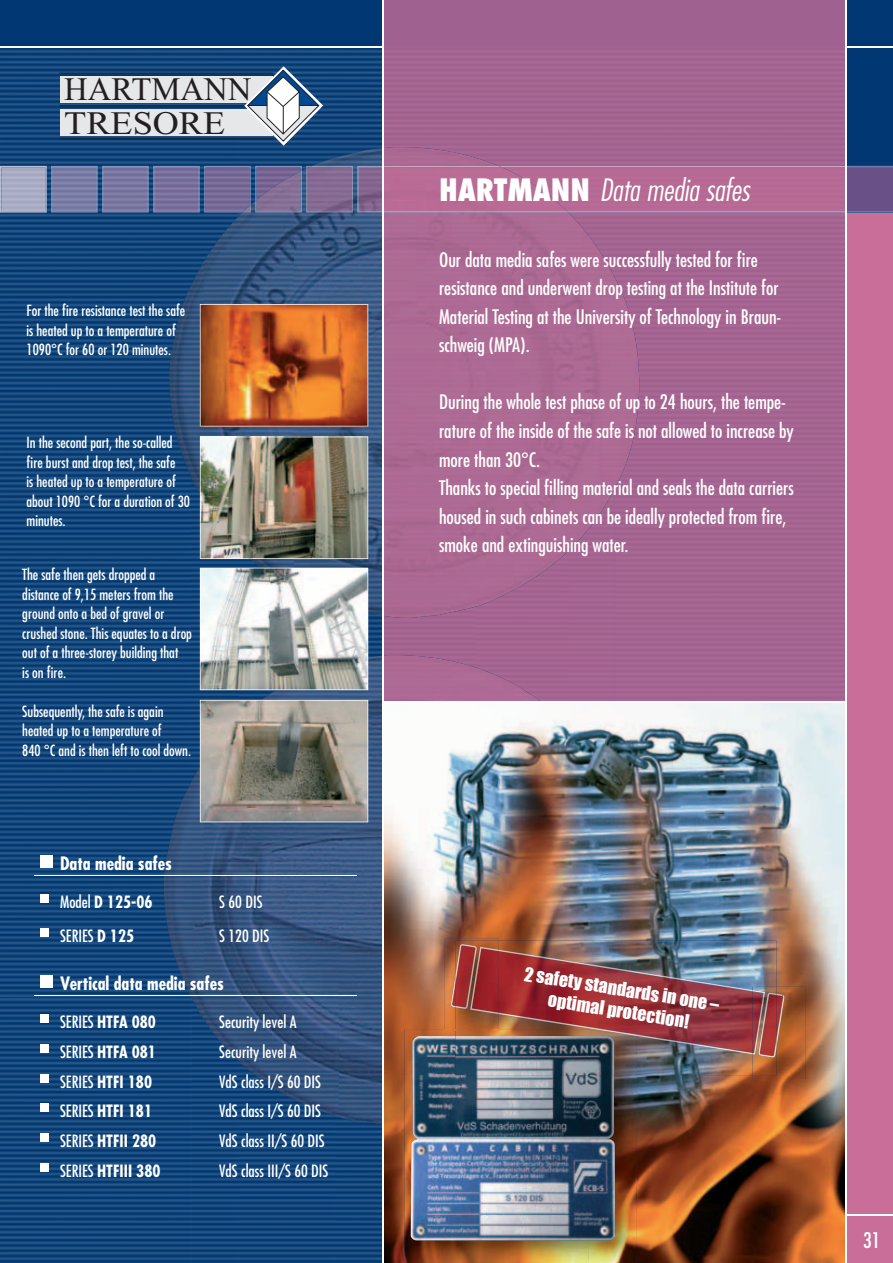
<style>
.page{position:relative;width:893px;height:1263px;background:#fff}
.page>*{position:absolute;margin:0;border:0;box-sizing:border-box;transform-origin:0 0}
.t1{font:32.7px/33.6px "Times New Roman";color:#231f20}
.t2{font:italic 300 condensed 30px "Futura";color:#fff}
.t3{font:condensed 21px "Futura";color:#fff}
.t4{font:condensed 19.5px/28.5px "Futura";color:#fff}
.t5{font:18px/21.6px "Impact";color:#fff;text-align:center}
.t6{font:700 condensed 18px "Futura";color:#fff}
.t7{font:condensed 16.5px "Futura";color:#fff}
.t8{font:700 condensed 16.5px "Futura";color:#fff}
.t9{font:condensed 15px/19.5px "Futura";color:#fff}
.s1{font-weight:400}
.s2{font-weight:700}
.s3{font-weight:800;font-style:normal}
</style>
<div class="page">
<img style="left:0;top:48px;width:239px;height:263px">
<img style="left:239px;top:48px;width:143px;height:153px">
<img style="left:0;top:311px;width:191px;height:686px">
<img style="left:191px;top:503px;width:48px;height:257px">
<img style="left:0;top:997px;width:239px;height:266px">
<img style="left:239px;top:1074px;width:96px;height:189px">
<img style="left:335px;top:1117px;width:47px;height:146px">
<div style="left:0;top:0;width:893px;height:47px;background:#013874"></div>
<img style="left:0;top:166px;width:47px;height:47px">
<img style="left:293px;top:148px;width:89px;height:462px">
<img style="left:203px;top:201px;width:91px;height:236px">
<img style="left:169px;top:261px;width:35px;height:242px">
<img style="left:250px;top:559px;width:44px;height:9px">
<img style="left:338px;top:610px;width:44px;height:514px">
<img style="left:203px;top:690px;width:136px;height:384px">
<img style="left:164px;top:760px;width:40px;height:260px">
<img style="left:252px;top:1073px;width:87px;height:44px">
<div style="left:846px;top:213px;width:47px;height:1050px;background:#c86e98"></div>
<div style="left:384px;top:47px;width:461px;height:119px;background:#a56591"></div>
<div style="left:602px;top:213px;width:243px;height:85px;background:#a56491"></div>
<div style="left:615px;top:298px;width:230px;height:403px;background:#a56591"></div>
<div style="left:568px;top:512px;width:47px;height:189px;background:#a56491"></div>
<div style="left:514px;top:590px;width:54px;height:111px;background:#a56591"></div>
<div style="left:383px;top:0;width:463px;height:47px;background:#9f6190"></div>
<div style="left:384px;top:147px;width:130px;height:554px;background:#ab6993"></div>
<div style="left:513px;top:213px;width:89px;height:377px;background:#ab6993"></div>
<img style="left:601px;top:254px;width:44px;height:258px">
<img style="left:513px;top:684px;width:28px;height:17px">
<div style="left:2px;top:167px;width:43px;height:44px;background:#a9adc4"></div>
<img style="left:51px;top:166px;width:47px;height:47px">
<img style="left:102px;top:166px;width:47px;height:47px">
<img style="left:153px;top:166px;width:47px;height:47px">
<img style="left:204px;top:166px;width:47px;height:47px">
<svg style="left:239px;top:205px;width:12px;height:11px"></svg>
<img style="left:255px;top:166px;width:47px;height:5px">
<img style="left:255px;top:171px;width:47px;height:42px">
<img style="left:306px;top:166px;width:47px;height:47px">
<div style="left:846px;top:0;width:47px;height:213px;background:#013874"></div>
<div style="left:846px;top:167px;width:47px;height:44px;background:#695086"></div>
<img style="left:357px;top:166px;width:141px;height:47px">
<img style="left:498px;top:166px;width:347px;height:47px">
<hr style="left:846px;top:166px;width:47px;height:1px;background:#6d80ac">
<hr style="left:846px;top:211px;width:47px;height:2px;background:#6d80ac">
<svg style="left:34px;top:875px;width:20px;height:1px"></svg>
<hr style="left:54px;top:875px;width:159px;height:1px;background:#fff">
<hr style="left:213px;top:875px;width:144px;height:1px;background:#fff">
<svg style="left:34px;top:995px;width:20px;height:1px"></svg>
<hr style="left:54px;top:995px;width:159px;height:1px;background:#fff">
<hr style="left:213px;top:995px;width:144px;height:1px;background:#fff">
<div style="left:40px;top:855px;width:13px;height:13px;background:#fff"></div>
<div style="left:40px;top:894px;width:9px;height:9px;background:#fff"></div>
<div style="left:40px;top:928px;width:9px;height:9px;background:#fff"></div>
<div style="left:40px;top:975px;width:13px;height:13px;background:#fff"></div>
<div style="left:40px;top:1014px;width:9px;height:9px;background:#fff"></div>
<div style="left:40px;top:1044px;width:9px;height:9px;background:#fff"></div>
<div style="left:40px;top:1074px;width:9px;height:8px;background:#fff"></div>
<div style="left:40px;top:1104px;width:9px;height:8px;background:#fff"></div>
<div style="left:40px;top:1133px;width:9px;height:9px;background:#fff"></div>
<div style="left:40px;top:1163px;width:9px;height:9px;background:#fff"></div>
<img style="left:384px;top:703px;width:461px;height:560px">
<div style="left:60px;top:76px;width:213px;height:27px;background:#e6e7e9"></div>
<div style="left:60px;top:109px;width:213px;height:26px;background:#e6e7e9"></div>
<hr style="left:60px;top:105px;width:185px;height:1px;background:#231f20">
<hr style="left:60px;top:73px;width:213px;height:1px;background:#231f20">
<hr style="left:60px;top:138px;width:213px;height:1px;background:#231f20">
<svg style="left:244px;top:66px;width:79px;height:80px"></svg>
<hr style="left:845px;top:0;width:2px;height:1263px;background:#fff">
<hr style="left:0;top:46px;width:383px;height:2px;background:#fff">
<hr style="left:846px;top:1215px;width:47px;height:1px;background:#fff">
<hr style="left:846px;top:46px;width:47px;height:2px;background:#fff">
<hr style="left:382px;top:0;width:1px;height:1263px;background:#fff">
<hr style="left:0;top:0;width:1px;height:47px;background:#013874">
<img style="left:404px;top:1030px;width:94px;height:44px">
<img style="left:589px;top:1075px;width:48px;height:188px">
<img style="left:404px;top:1074px;width:37px;height:189px">
<img style="left:441px;top:1240px;width:148px;height:23px">
<img style="left:411px;top:1036px;width:204px;height:204px">
<img style="left:445px;top:938px;width:53px;height:92px">
<img style="left:451px;top:975px;width:4px;height:32px">
<img style="left:498px;top:940px;width:278px;height:135px">
<img style="left:455px;top:1036px;width:159px;height:39px">
<img style="left:455px;top:940px;width:43px;height:91px">
<img style="left:455px;top:944px;width:22px;height:65px">
<img style="left:498px;top:949px;width:254px;height:105px">
<img style="left:598px;top:1030px;width:39px;height:6px">
<img style="left:470px;top:947px;width:28px;height:67px">
<img style="left:752px;top:987px;width:54px;height:92px">
<img style="left:752px;top:987px;width:24px;height:88px">
<img style="left:752px;top:990px;width:13px;height:65px">
<img style="left:776px;top:994px;width:8px;height:54px">
<img style="left:758px;top:993px;width:18px;height:64px">
<svg style="left:200px;top:304px;width:168px;height:122px;background:#c4642c"></svg>
<img style="left:200px;top:437px;width:168px;height:122px">
<svg style="left:200px;top:568px;width:168px;height:122px"></svg>
<svg style="left:200px;top:700px;width:168px;height:122px;background:#928e83"></svg>
<h1 class="t1" style="left:64px;top:72px;width:189px">HARTMANN<br>TRESORE</h1>
<p class="t9" style="left:27px;top:301px;width:160px">For the fire resistance test the safe is heated up to a temperature of<br>1090°C for 60 or 120 minutes.</p>
<p class="t9" style="left:27px;top:433px;width:165px">In the second part, the so-called fire burst and drop test, the safe<br>is heated up to a temperature of about 1090 °C for a duration of 30 minutes.</p>
<p class="t9" style="left:22px;top:564px;width:171px">The safe then gets dropped a distance of 9,15 meters from the ground onto a bed of gravel or crushed stone. This equates to a drop out of a three-storey building that<br>is on fire.</p>
<p class="t9" style="left:22px;top:701px;width:170px">Subsequently, the safe is again heated up to a temperature of<br>840 °C and is then left to cool down.</p>
<p class="t6" style="left:60px;top:851px;width:113px">Data media safes</p>
<p class="t8" style="left:60px;top:891px;width:94px"><span class="s1">Model</span> D 125-06</p>
<p class="t7" style="left:219px;top:891px;width:45px">S 60 DIS</p>
<p class="t7" style="left:60px;top:926px;width:76px">SERIES <span class="s2">D 125</span></p>
<p class="t7" style="left:219px;top:926px;width:52px">S 120 DIS</p>
<p class="t6" style="left:60px;top:971px;width:165px">Vertical data media safes</p>
<p class="t8" style="left:60px;top:1011px;width:97px"><span class="s1">SERIES</span> HTFA 080</p>
<p class="t7" style="left:219px;top:1011px;width:79px">Security level A</p>
<p class="t8" style="left:60px;top:1041px;width:97px"><span class="s1">SERIES</span> HTFA 081</p>
<p class="t7" style="left:219px;top:1041px;width:79px">Security level A</p>
<p class="t8" style="left:60px;top:1071px;width:94px"><span class="s1">SERIES</span> HTFI 180</p>
<p class="t7" style="left:219px;top:1071px;width:103px">VdS class I/S 60 DIS</p>
<p class="t8" style="left:60px;top:1100px;width:94px"><span class="s1">SERIES</span> HTFI 181</p>
<p class="t7" style="left:219px;top:1101px;width:103px">VdS class I/S 60 DIS</p>
<p class="t8" style="left:60px;top:1130px;width:98px"><span class="s1">SERIES</span> HTFII 280</p>
<p class="t7" style="left:219px;top:1130px;width:107px">VdS class II/S 60 DIS</p>
<p class="t8" style="left:60px;top:1160px;width:102px"><span class="s1">SERIES</span> HTFIII 380</p>
<p class="t7" style="left:219px;top:1160px;width:111px">VdS class III/S 60 DIS</p>
<h2 class="t2" style="left:439px;top:171px;width:312px"><span class="s3">HARTMANN</span> Data media safes</h2>
<h3 class="t4" style="left:439px;top:245px;width:344px">Our data media safes were successfully tested for fire resistance and underwent drop testing at the Institute for Material Testing at the University of Technology in Braun&shy;schweig (MPA).</h3>
<p class="t4" style="left:439px;top:388px;width:356px">During the whole test phase of up to 24 hours, the tempe&shy;rature of the inside of the safe is not allowed to increase by more than 30°C.<br>Thanks to special filling material and seals the data carriers housed in such cabinets can be ideally protected from fire, smoke and extinguishing water.</p>
<p class="t5" style="left:526px;top:962px;width:199px;rotate:9deg">2 safety standards in one – optimal protection!</p>
<h3 class="t3" style="left:863px;top:1227px;width:19px">31</h3>
</div>
